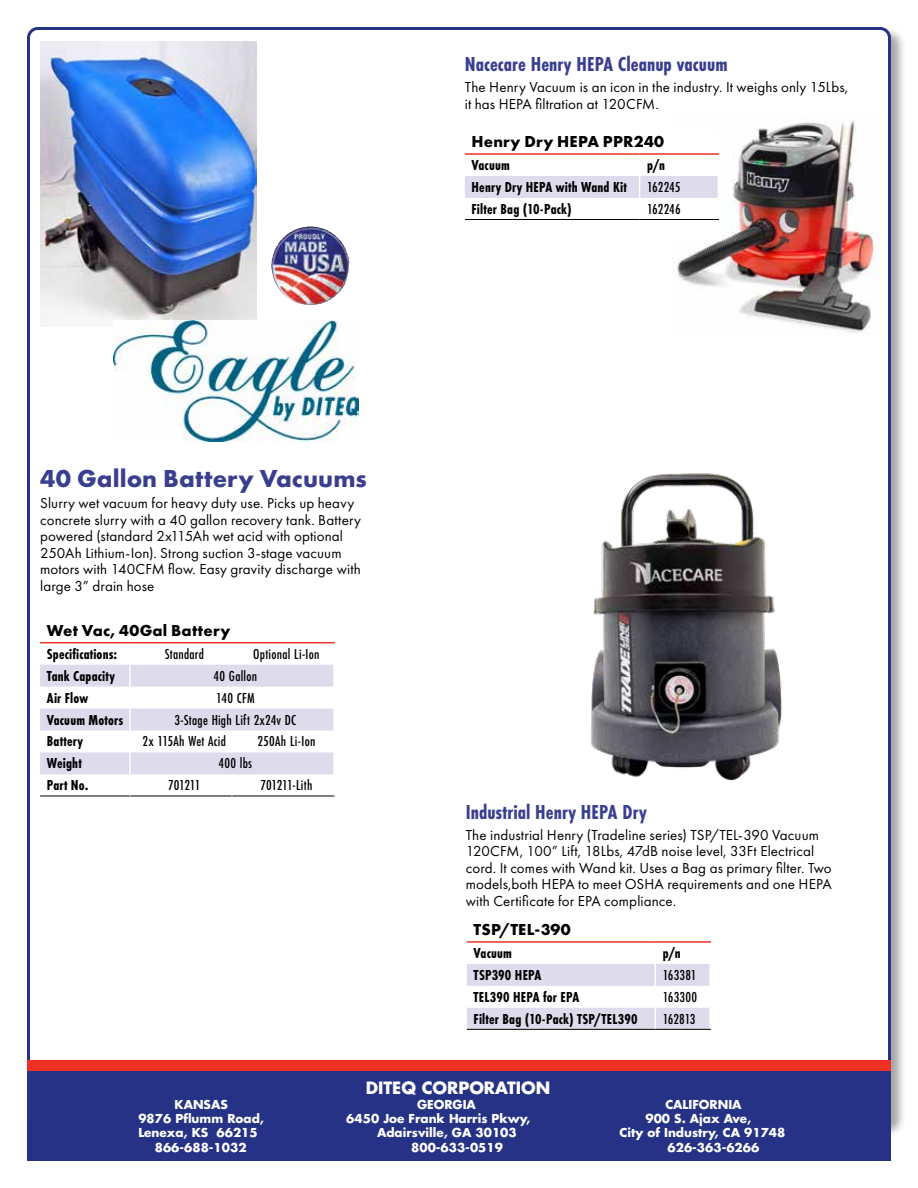
<style>
.page{position:relative;width:918px;height:1188px;background:#fff}
.page>*{position:absolute;margin:0;border:0;box-sizing:border-box;transform-origin:0 0}
.t1{font:700 25.5px "Futura PT";letter-spacing:.005em;color:#393f8e}
.t2{font:700 21px "Futura PT Cond";color:#393f8e}
.t3{font:700 16.5px "Futura PT";letter-spacing:.01em;color:#000}
.t4{font:700 16.5px "Futura Std";color:#fff}
.t5{font:15px/16.5px "Futura PT";letter-spacing:.01em;color:#000}
.t6{font:700 15px "Futura PT Cond";letter-spacing:.01em;color:#000}
.t7{font:500 15px "Futura PT Cond";letter-spacing:.015em;color:#000}
.t8{font:500 15px "Futura PT Cond";letter-spacing:-.005em;color:#000}
.t9{font:700 12px "Futura Std";color:#fff}
</style>
<div class="page">
<div style="left:26px;top:26px;width:881px;height:1112px;background:#000;opacity:.35"></div>
<div style="left:29px;top:28px;width:860px;height:1093px;background:#fff;border-radius:9px"></div>
<img style="left:40px;top:41px;width:216px;height:279px">
<svg style="left:40px;top:643px;width:293px;height:153px"></svg>
<svg style="left:40px;top:665px;width:293px;height:109px"></svg>
<hr style="left:40px;top:796px;width:90px;height:1px;background:#000">
<hr style="left:130px;top:796px;width:102px;height:1px;background:#000">
<hr style="left:232px;top:796px;width:103px;height:1px;background:#000">
<hr style="left:129px;top:643px;width:2px;height:22px;background:#fff">
<hr style="left:231px;top:643px;width:2px;height:22px;background:#fff">
<hr style="left:129px;top:731px;width:2px;height:21px;background:#fff">
<hr style="left:231px;top:731px;width:2px;height:21px;background:#fff">
<hr style="left:129px;top:774px;width:2px;height:22px;background:#fff">
<hr style="left:231px;top:774px;width:2px;height:22px;background:#fff">
<hr style="left:40px;top:642px;width:90px;height:1px;background:#ee3124">
<hr style="left:130px;top:642px;width:102px;height:1px;background:#ee3124">
<hr style="left:232px;top:642px;width:103px;height:1px;background:#ee3124">
<hr style="left:129px;top:665px;width:2px;height:22px;background:#fff">
<hr style="left:129px;top:687px;width:2px;height:22px;background:#fff">
<hr style="left:129px;top:709px;width:2px;height:22px;background:#fff">
<hr style="left:129px;top:752px;width:2px;height:22px;background:#fff">
<img style="left:677px;top:120px;width:202px;height:213px">
<img style="left:590px;top:473px;width:192px;height:308px">
<svg style="left:465px;top:130px;width:254px;height:110px"></svg>
<hr style="left:465px;top:153px;width:175px;height:2px;background:#ee3124">
<hr style="left:640px;top:153px;width:79px;height:2px;background:#ee3124">
<hr style="left:465px;top:219px;width:175px;height:1px;background:#000">
<hr style="left:640px;top:219px;width:79px;height:1px;background:#000">
<svg style="left:467px;top:964px;width:244px;height:65px"></svg>
<hr style="left:467px;top:941px;width:188px;height:2px;background:#ee3124">
<hr style="left:655px;top:941px;width:56px;height:2px;background:#ee3124">
<hr style="left:467px;top:1029px;width:188px;height:1px;background:#000">
<hr style="left:655px;top:1029px;width:56px;height:1px;background:#000">
<img style="left:114px;top:320px;width:245px;height:122px">
<img style="left:271px;top:227px;width:78px;height:78px">
<div style="left:27px;top:1071px;width:864px;height:90px;background:#263286"></div>
<div style="left:27px;top:1061px;width:864px;height:10px;background:#ee3124"></div>
<h2 class="t2" style="left:465px;top:52px;width:264px">Nacecare Henry HEPA Cleanup vacuum</h2>
<p class="t5" style="left:465px;top:79px;width:385px">The Henry Vacuum is an icon in the industry. It weighs only 15Lbs, it has HEPA filtration at 120CFM.</p>
<p class="t3" style="left:472px;top:131px;width:194px">Henry Dry HEPA PPR240</p>
<p class="t6" style="left:472px;top:156px;width:40px">Vacuum</p>
<p class="t6" style="left:647px;top:156px;width:19px">p/n</p>
<p class="t6" style="left:472px;top:178px;width:157px">Henry Dry HEPA with Wand Kit</p>
<p class="t7" style="left:647px;top:178px;width:35px">162245</p>
<p class="t6" style="left:472px;top:200px;width:102px">Filter Bag (10-Pack)</p>
<p class="t7" style="left:647px;top:200px;width:35px">162246</p>
<h1 class="t1" style="left:40px;top:462px;width:328px">40 Gallon Battery Vacuums</h1>
<p class="t5" style="left:40px;top:495px;width:322px">Slurry wet vacuum for heavy duty use. Picks up heavy concrete slurry with a 40 gallon recovery tank. Battery powered (standard 2x115Ah wet acid with optional 250Ah Lithium-Ion). Strong suction 3-stage vacuum motors with 140CFM flow. Easy gravity discharge with large 3” drain hose</p>
<p class="t3" style="left:47px;top:620px;width:185px">Wet Vac, 40Gal Battery</p>
<p class="t6" style="left:47px;top:645px;width:72px">Specifications:</p>
<p class="t7" style="left:165px;top:645px;width:41px">Standard</p>
<p class="t7" style="left:253px;top:645px;width:68px">Optional Li-Ion</p>
<p class="t6" style="left:47px;top:667px;width:70px">Tank Capacity</p>
<p class="t7" style="left:214px;top:667px;width:45px">40 Gallon</p>
<p class="t6" style="left:47px;top:689px;width:43px">Air Flow</p>
<p class="t7" style="left:216px;top:689px;width:40px">140 CFM</p>
<p class="t6" style="left:47px;top:711px;width:78px">Vacuum Motors</p>
<p class="t7" style="left:174px;top:711px;width:123px">3-Stage High Lift 2x24v DC</p>
<p class="t6" style="left:47px;top:733px;width:38px">Battery</p>
<p class="t7" style="left:143px;top:733px;width:85px">2x 115Ah Wet Acid</p>
<p class="t7" style="left:257px;top:733px;width:59px">250Ah Li-Ion</p>
<p class="t6" style="left:47px;top:755px;width:36px">Weight</p>
<p class="t7" style="left:219px;top:755px;width:35px">400 lbs</p>
<p class="t6" style="left:47px;top:777px;width:43px">Part No.</p>
<p class="t7" style="left:168px;top:777px;width:34px">701211</p>
<p class="t8" style="left:260px;top:777px;width:54px">701211-Lith</p>
<h2 class="t2" style="left:466px;top:799px;width:183px">Industrial Henry HEPA Dry</h2>
<p class="t5" style="left:466px;top:826px;width:368px">The industrial Henry (Tradeline series) TSP/TEL-390 Vacuum 120CFM, 100” Lift, 18Lbs, 47dB noise level, 33Ft Electrical cord. It comes with Wand kit. Uses a Bag as primary filter. Two models,both HEPA to meet OSHA requirements and one HEPA with Certificate for EPA compliance.</p>
<p class="t3" style="left:474px;top:919px;width:99px">TSP/TEL-390</p>
<p class="t6" style="left:474px;top:944px;width:40px">Vacuum</p>
<p class="t6" style="left:663px;top:944px;width:19px">p/n</p>
<p class="t6" style="left:474px;top:966px;width:69px">TSP390 HEPA</p>
<p class="t7" style="left:663px;top:966px;width:35px">163381</p>
<p class="t6" style="left:474px;top:988px;width:107px">TEL390 HEPA for EPA</p>
<p class="t7" style="left:663px;top:988px;width:36px">163300</p>
<p class="t6" style="left:474px;top:1010px;width:165px">Filter Bag (10-Pack) TSP/TEL390</p>
<p class="t7" style="left:663px;top:1010px;width:34px">162813</p>
<p class="t4" style="left:366px;top:1077px;width:186px">DITEQ CORPORATION</p>
<p class="t9" style="left:175px;top:1096px;width:55px">KANSAS</p>
<p class="t9" style="left:417px;top:1096px;width:60px">GEORGIA</p>
<p class="t9" style="left:665px;top:1096px;width:78px">CALIFORNIA</p>
<p class="t9" style="left:138px;top:1111px;width:127px">9876 Pflumm Road,</p>
<p class="t9" style="left:346px;top:1111px;width:185px">6450 Joe Frank Harris Pkwy,</p>
<p class="t9" style="left:646px;top:1111px;width:107px">900 S. Ajax Ave,</p>
<p class="t9" style="left:138px;top:1125px;width:121px">Lenexa, KS 66215</p>
<p class="t9" style="left:377px;top:1125px;width:141px">Adairsville, GA 30103</p>
<p class="t9" style="left:620px;top:1125px;width:167px">City of Industry, CA 91748</p>
<p class="t9" style="left:155px;top:1139px;width:93px">866-688-1032</p>
<p class="t9" style="left:411px;top:1139px;width:93px">800-633-0519</p>
<p class="t9" style="left:668px;top:1139px;width:93px">626-363-6266</p>
</div>
